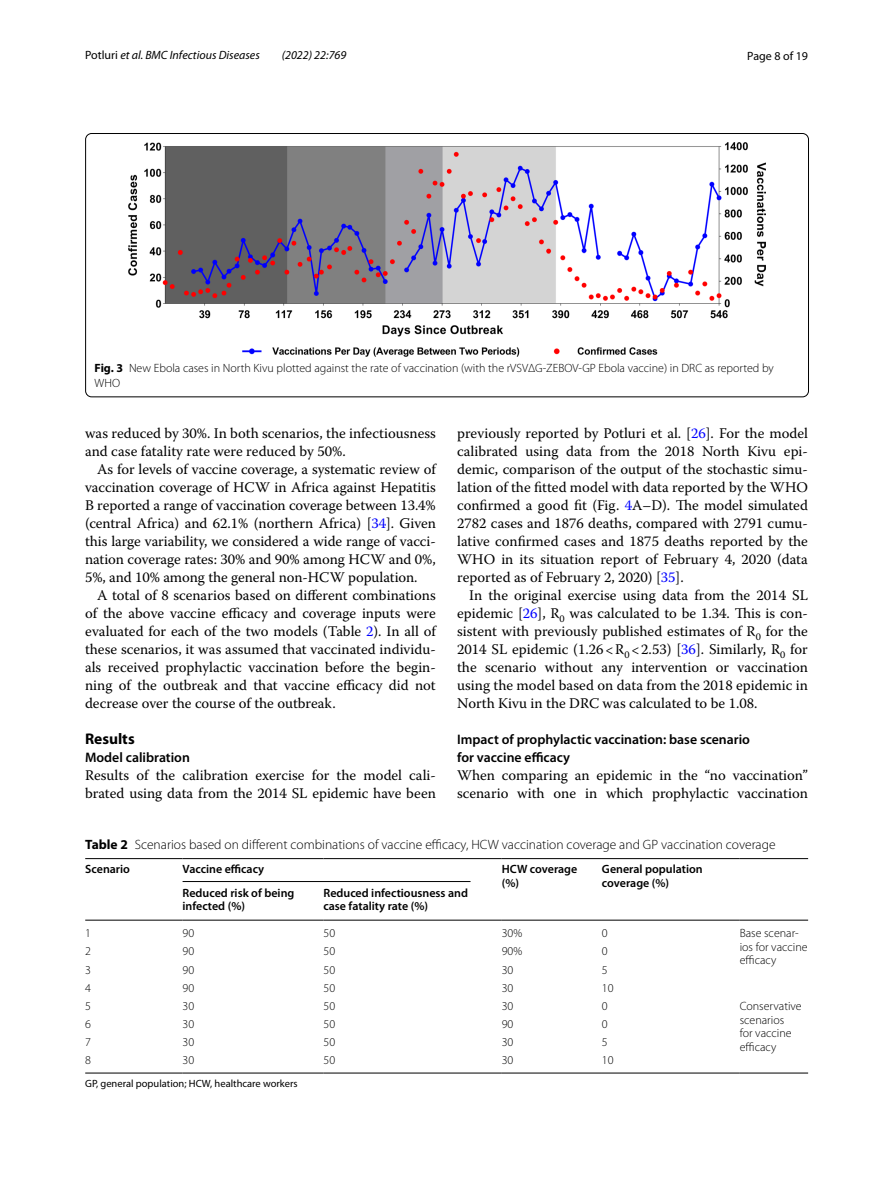
<style>
.page{position:relative;width:893px;height:1187px;background:#fff}
.page>*{position:absolute;margin:0;border:0;box-sizing:border-box;transform-origin:0 0}
.t1{font:700 15.45px "Myriad Pro";color:#000}
.t2{font:14.7px/18px "Warnock Pro";color:#000;text-align:justify}
.t3{font:600 13.8px/18px "Myriad Pro";color:#000}
.t4{font:300 13.5px "Myriad Pro";color:#000}
.t5{font:300 12px/13.5px "Myriad Pro";color:#000}
.t6{font:600 12px/13.5px "Myriad Pro";color:#000}
.t7{font:italic 12px "Myriad Pro";color:#000}
.t8{font:12px "Myriad Pro";color:#000}
.t9{font:10.5px "Myriad Pro";color:#000}
.s1{font-style:normal}
.s2{font-weight:700}
.s3{color:#00f}
</style>
<div class="page">
<img style="left:128px;top:142px;width:638px;height:214px">
<div style="left:85px;top:133px;width:724px;height:264px;border:1px solid #000;border-radius:6px"></div>
<hr style="left:85px;top:858px;width:98px;height:1px;background:#000">
<hr style="left:85px;top:919px;width:98px;height:1px;background:#000">
<hr style="left:183px;top:858px;width:140px;height:1px;background:#000">
<hr style="left:323px;top:858px;width:179px;height:1px;background:#000">
<hr style="left:502px;top:858px;width:100px;height:1px;background:#000">
<hr style="left:502px;top:919px;width:100px;height:1px;background:#000">
<hr style="left:602px;top:858px;width:138px;height:1px;background:#000">
<hr style="left:602px;top:919px;width:138px;height:1px;background:#000">
<hr style="left:740px;top:858px;width:68px;height:1px;background:#000">
<hr style="left:740px;top:919px;width:68px;height:1px;background:#000">
<hr style="left:183px;top:919px;width:140px;height:1px;background:#000">
<hr style="left:323px;top:919px;width:179px;height:1px;background:#000">
<hr style="left:740px;top:1072px;width:68px;height:1px;background:#000">
<hr style="left:85px;top:1072px;width:98px;height:1px;background:#000">
<hr style="left:183px;top:1072px;width:140px;height:1px;background:#000">
<hr style="left:323px;top:1072px;width:179px;height:1px;background:#000">
<hr style="left:502px;top:1072px;width:100px;height:1px;background:#000">
<hr style="left:602px;top:1072px;width:138px;height:1px;background:#000">
<hr style="left:183px;top:881px;width:287px;height:1px;background:#000">
<p class="t7" style="left:85px;top:48px;width:176px"><span class="s1">Potluri</span> et al. BMC Infectious Diseases</p>
<p class="t7" style="left:282px;top:48px;width:66px">(2022) 22:769</p>
<p class="t8" style="left:747px;top:48px;width:62px">Page 8 of 19</p>
<p class="t5" style="left:95px;top:360px;width:681px;line-height:15px"><span class="s2">Fig. 3</span> New Ebola cases in North Kivu plotted against the rate of vaccination (with the rVSVΔG-ZEBOV-GP Ebola vaccine) in DRC as reported by<br>WHO</p>
<p class="t2" style="left:85px;top:424px;width:352px">was reduced by 30%. In both scenarios, the infectiousness and case fatality rate were reduced by 50%.</p>
<p class="t2" style="left:85px;top:460px;width:352px;text-indent:12px">As for levels of vaccine coverage, a systematic review of vaccination coverage of HCW in Africa against Hepatitis B reported a range of vaccination coverage between 13.4% (central Africa) and 62.1% (northern Africa) [<span class="s3">34</span>]. Given this large variability, we considered a wide range of vacci&shy;nation coverage rates: 30% and 90% among HCW and 0%, 5%, and 10% among the general non-HCW population.</p>
<p class="t2" style="left:85px;top:586px;width:352px;text-indent:12px">A total of 8 scenarios based on different combinations of the above vaccine efficacy and coverage inputs were evaluated for each of the two models (Table <span class="s3">2</span>). In all of these scenarios, it was assumed that vaccinated individu&shy;als received prophylactic vaccination before the begin&shy;ning of the outbreak and that vaccine efficacy did not decrease over the course of the outbreak.</p>
<p class="t1" style="left:85px;top:729px;width:51px">Results</p>
<p class="t3" style="left:85px;top:748px;width:106px">Model calibration</p>
<p class="t2" style="left:85px;top:766px;width:352px">Results of the calibration exercise for the model cali&shy;brated using data from the 2014 SL epidemic have been</p>
<p class="t2" style="left:457px;top:424px;width:352px">previously reported by Potluri et al. [<span class="s3">26</span>]. For the model calibrated using data from the 2018 North Kivu epi&shy;demic, comparison of the output of the stochastic simu&shy;lation of the fitted model with data reported by the WHO confirmed a good fit (Fig. <span class="s3">4</span>A–D). The model simulated 2782 cases and 1876 deaths, compared with 2791 cumu&shy;lative confirmed cases and 1875 deaths reported by the WHO in its situation report of February 4, 2020 (data reported as of February 2, 2020) [<span class="s3">35</span>].</p>
<p class="t2" style="left:457px;top:586px;width:352px;text-indent:12px">In the original exercise using data from the 2014 SL epidemic [<span class="s3">26</span>], R<sub>0</sub> was calculated to be 1.34. This is con&shy;sistent with previously published estimates of R<sub>0</sub> for the 2014 SL epidemic (1.26&lt; -R<sub>0</sub> &lt;2.53) [<span class="s3">36</span>]. Similarly, R<sub>0</sub> for the scenario without any intervention or vaccination using the model based on data from the 2018 epidemic in North Kivu in the DRC was calculated to be 1.08.</p>
<p class="t3" style="left:457px;top:730px;width:294px">Impact of prophylactic vaccination: base scenario for vaccine efficacy</p>
<p class="t2" style="left:457px;top:766px;width:352px">When comparing an epidemic in the “no vaccination” scenario with one in which prophylactic vaccination</p>
<p class="t4" style="left:85px;top:836px;width:692px"><span class="s2">Table 2</span> Scenarios based on different combinations of vaccine efficacy, HCW vaccination coverage and GP vaccination coverage</p>
<p class="t6" style="left:85px;top:861px;width:46px">Scenario</p>
<p class="t6" style="left:183px;top:861px;width:83px">Vaccine efficacy</p>
<p class="t6" style="left:502px;top:861px;width:77px">HCW coverage (%)</p>
<p class="t6" style="left:602px;top:861px;width:102px">General population coverage (%)</p>
<p class="t6" style="left:183px;top:885px;width:113px">Reduced risk of being infected (%)</p>
<p class="t6" style="left:323px;top:885px;width:146px">Reduced infectiousness and case fatality rate (%)</p>
<p class="t5" style="left:85px;top:926px;width:7px">1</p>
<p class="t5" style="left:183px;top:926px;width:13px">90</p>
<p class="t5" style="left:323px;top:926px;width:13px">50</p>
<p class="t5" style="left:502px;top:926px;width:22px">30%</p>
<p class="t5" style="left:602px;top:926px;width:7px">0</p>
<p class="t5" style="left:740px;top:926px;width:69px">Base scenar‑ ios for vaccine efficacy</p>
<p class="t5" style="left:85px;top:944px;width:7px">2</p>
<p class="t5" style="left:183px;top:944px;width:13px">90</p>
<p class="t5" style="left:323px;top:944px;width:13px">50</p>
<p class="t5" style="left:502px;top:944px;width:22px">90%</p>
<p class="t5" style="left:602px;top:944px;width:7px">0</p>
<p class="t5" style="left:85px;top:963px;width:7px">3</p>
<p class="t5" style="left:183px;top:963px;width:13px">90</p>
<p class="t5" style="left:323px;top:963px;width:13px">50</p>
<p class="t5" style="left:502px;top:963px;width:13px">30</p>
<p class="t5" style="left:602px;top:963px;width:7px">5</p>
<p class="t5" style="left:85px;top:981px;width:7px">4</p>
<p class="t5" style="left:183px;top:981px;width:13px">90</p>
<p class="t5" style="left:323px;top:981px;width:13px">50</p>
<p class="t5" style="left:502px;top:981px;width:13px">30</p>
<p class="t5" style="left:602px;top:981px;width:13px">10</p>
<p class="t5" style="left:85px;top:999px;width:7px">5</p>
<p class="t5" style="left:183px;top:999px;width:13px">30</p>
<p class="t5" style="left:323px;top:999px;width:13px">50</p>
<p class="t5" style="left:502px;top:999px;width:13px">30</p>
<p class="t5" style="left:602px;top:999px;width:7px">0</p>
<p class="t5" style="left:740px;top:999px;width:64px">Conservative scenarios<br>for vaccine efficacy</p>
<p class="t5" style="left:85px;top:1017px;width:7px">6</p>
<p class="t5" style="left:183px;top:1017px;width:13px">30</p>
<p class="t5" style="left:323px;top:1017px;width:13px">50</p>
<p class="t5" style="left:502px;top:1017px;width:13px">90</p>
<p class="t5" style="left:602px;top:1017px;width:7px">0</p>
<p class="t5" style="left:85px;top:1035px;width:7px">7</p>
<p class="t5" style="left:183px;top:1035px;width:13px">30</p>
<p class="t5" style="left:323px;top:1035px;width:13px">50</p>
<p class="t5" style="left:502px;top:1035px;width:13px">30</p>
<p class="t5" style="left:602px;top:1035px;width:7px">5</p>
<p class="t5" style="left:85px;top:1053px;width:7px">8</p>
<p class="t5" style="left:183px;top:1053px;width:13px">30</p>
<p class="t5" style="left:323px;top:1053px;width:13px">50</p>
<p class="t5" style="left:502px;top:1053px;width:13px">30</p>
<p class="t5" style="left:602px;top:1053px;width:13px">10</p>
<p class="t9" style="left:85px;top:1076px;width:214px">GP, general population; HCW, healthcare workers</p>
</div>
